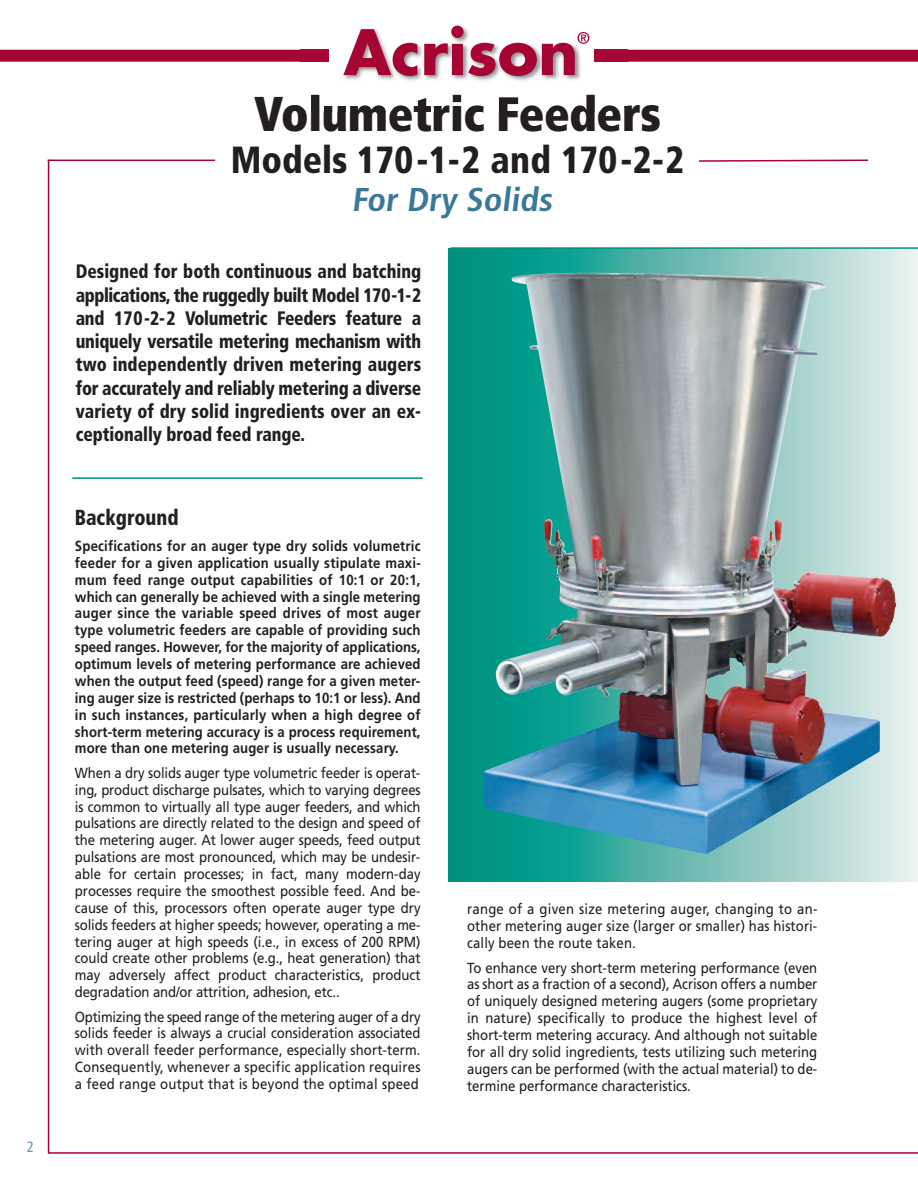
<style>
.page{position:relative;width:918px;height:1188px;background:#fff}
.page>*{position:absolute;margin:0;border:0;box-sizing:border-box;transform-origin:0 0}
.t1{font:700 60.9px "Futura";color:#a60534}
.t2{font:900 condensed 48.75px "Frutiger";letter-spacing:-.01em;color:#231f20;scale:.95 1}
.t3{font:900 condensed 37.8px "Frutiger";color:#231f20;scale:.95 1}
.t4{font:700 condensed 33px "Frutiger";color:#3b7898;scale:1.05 1}
.t5{font:900 condensed 21.75px "Frutiger";color:#231f20;scale:.9 1}
.t6{font:900 condensed 19.5px/23.2px "Frutiger";letter-spacing:-.005em;color:#231f20;text-align:justify;scale:.9 1}
.t7{font:condensed 15px "Frutiger";color:#6793af}
.t8{font:14.7px/16.8px "Frutiger";letter-spacing:.005em;color:#231f20;text-align:justify;scale:.9 1}
.t9{font:700 14.7px/17px "Frutiger";letter-spacing:.01em;color:#231f20;text-align:justify;scale:.9 1}
</style>
<div class="page">
<img style="left:449px;top:248px;width:469px;height:634px">
<hr style="left:48px;top:160px;width:1px;height:993px;background:#a60534">
<hr style="left:48px;top:160px;width:167px;height:1px;background:#a60534">
<hr style="left:450px;top:247px;width:468px;height:2px;background:#008f7d">
<div style="left:0;top:50px;width:918px;height:12px;background:#a60534"></div>
<svg style="left:699px;top:159px;width:170px;height:3px"></svg>
<hr style="left:48px;top:1152px;width:870px;height:2px;background:#a60534">
<hr style="left:72px;top:477px;width:351px;height:2px;background:#008f7d">
<img style="left:706px;top:285px;width:190px;height:569px">
<img style="left:311px;top:69px;width:284px;height:26px">
<img style="left:300px;top:26px;width:327px;height:24px">
<img style="left:593px;top:50px;width:1px;height:12px">
<img style="left:300px;top:95px;width:327px;height:17px">
<svg style="left:577px;top:32px;width:12px;height:12px"></svg>
<img style="left:329px;top:47px;width:264px;height:22px">
<p class="t7" style="left:27px;top:1141px;width:9px">2</p>
<h1 class="t1" style="left:344px;top:25px;width:236px">Acrison</h1>
<h2 class="t2" style="left:254px;top:95px;width:430px">Volumetric Feeders</h2>
<h3 class="t3" style="left:231px;top:144px;width:479px">Models 170-1-2 and 170-2-2</h3>
<h3 class="t4" style="left:351px;top:187px;width:196px">For Dry Solids</h3>
<p class="t6" style="left:76px;top:262px;width:385px">Designed for both continuous and batching applications, the ruggedly built Model 170-1-2 and 170-2-2 Volumetric Feeders feature a uniquely versatile metering mechanism with two independently driven metering augers for accurately and reliably metering a diverse variety of dry solid ingredients over an ex&shy;ceptionally broad feed range.</p>
<h3 class="t5" style="left:75px;top:509px;width:117px">Background</h3>
<p class="t9" style="left:75px;top:539px;width:386px">Specifications for an auger type dry solids volumetric feeder for a given application usually stipulate maxi&shy;mum feed range output capabilities of 10:1 or 20:1, which can generally be achieved with a single metering auger since the variable speed drives of most auger type volumetric feeders are capable of providing such speed ranges. However, for the majority of applications, optimum levels of metering performance are achieved when the output feed (speed) range for a given meter&shy;ing auger size is restricted (perhaps to 10:1 or less). And in such instances, particularly when a high degree of short-term metering accuracy is a process requirement, more than one metering auger is usually necessary.</p>
<p class="t8" style="left:75px;top:765px;width:386px">When a dry solids auger type volumetric feeder is operat&shy;ing, product discharge pulsates, which to varying degrees is common to virtually all type auger feeders, and which pulsations are directly related to the design and speed of the metering auger. At lower auger speeds, feed output pulsations are most pronounced, which may be undesir&shy;able for certain processes; in fact, many modern-day processes require the smoothest possible feed. And be&shy;cause of this, processors often operate auger type dry solids feeders at higher speeds; however, operating a me&shy;tering auger at high speeds (i.e., in excess of 200 RPM) could create other problems (e.g., heat generation) that may adversely affect product characteristics, product degradation and/or attrition, adhesion, etc..</p>
<p class="t8" style="left:75px;top:1009px;width:386px">Optimizing the speed range of the metering auger of a dry solids feeder is always a crucial consideration associated with overall feeder performance, especially short-term.<br>Consequently, whenever a specific application requires a feed range output that is beyond the optimal speed</p>
<p class="t8" style="left:467px;top:902px;width:391px">range of a given size metering auger, changing to an&shy;other metering auger size (larger or smaller) has histori&shy;cally been the route taken.</p>
<p class="t8" style="left:467px;top:960px;width:391px">To enhance very short-term metering performance (even as short as a fraction of a second), Acrison offers a number of uniquely designed metering augers (some proprietary in nature) specifically to produce the highest level of short-term metering accuracy. And although not suitable for all dry solid ingredients, tests utilizing such metering augers can be performed (with the actual material) to de&shy;termine performance characteristics.</p>
</div>
